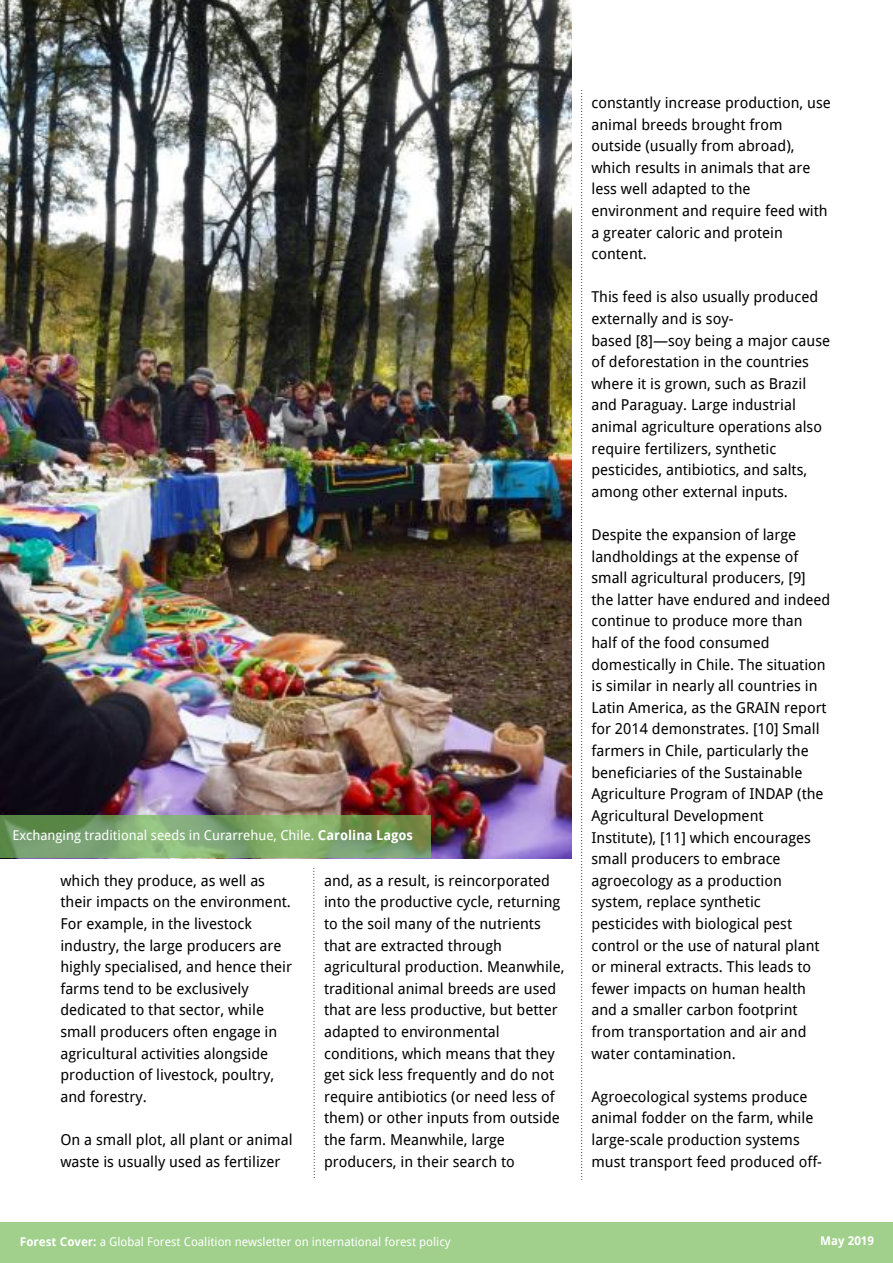
<style>
.page{position:relative;width:893px;height:1263px;background:#fff}
.page>*{position:absolute;margin:0;border:0;box-sizing:border-box;transform-origin:0 0}
.t1{font:15px/21.6px "Droid Sans";color:#000}
.t2{font:13.5px "Droid Sans";color:#fff}
.t3{font:12px "Droid Sans";color:#fff}
.t4{font:700 12px "Droid Sans";color:#fff}
.s1{font-weight:700}
</style>
<div class="page">
<div style="left:0;top:1223px;width:893px;height:40px;background:#a0d08b"></div>
<svg style="left:581px;top:90px;width:1px;height:1090px"></svg>
<img style="left:0;top:0;width:572px;height:859px">
<div style="left:0;top:814px;width:431px;height:43px;background:#78bd5a;opacity:.7"></div>
<svg style="left:313px;top:868px;width:2px;height:310px"></svg>
<p class="t2" style="left:12px;top:827px;width:402px">Exchanging traditional seeds in Curarrehue, Chile. <span class="s1">Carolina Lagos</span></p>
<p class="t1" style="left:60px;top:870px;width:233px">which they produce, as well as their impacts on the environment.<br>For example, in the livestock industry, the large producers are highly specialised, and hence their farms tend to be exclusively dedicated to that sector, while small producers often engage in agricultural activities alongside production of livestock, poultry, and forestry.</p>
<p class="t1" style="left:60px;top:1129px;width:234px">On a small plot, all plant or animal waste is usually used as fertilizer</p>
<p class="t1" style="left:324px;top:870px;width:242px">and, as a result, is reincorporated into the productive cycle, returning to the soil many of the nutrients that are extracted through agricultural production. Meanwhile, traditional animal breeds are used that are less productive, but better adapted to environmental conditions, which means that they get sick less frequently and do not require antibiotics (or need less of them) or other inputs from outside the farm. Meanwhile, large producers, in their search to</p>
<p class="t1" style="left:591px;top:92px;width:241px">constantly increase production, use animal breeds brought from outside (usually from abroad), which results in animals that are less well adapted to the environment and require feed with a greater caloric and protein content.</p>
<p class="t1" style="left:591px;top:286px;width:240px">This feed is also usually produced externally and is soy-<br>based [8]—soy being a major cause of deforestation in the countries where it is grown, such as Brazil and Paraguay. Large industrial animal agriculture operations also require fertilizers, synthetic pesticides, antibiotics, and salts, among other external inputs.</p>
<p class="t1" style="left:591px;top:524px;width:240px">Despite the expansion of large landholdings at the expense of small agricultural producers, [9] the latter have endured and indeed continue to produce more than half of the food consumed domestically in Chile. The situation is similar in nearly all countries in<br>Latin America, as the GRAIN report for 2014 demonstrates. [10] Small farmers in Chile, particularly the beneficiaries of the Sustainable<br>Agriculture Program of INDAP (the<br>Agricultural Development<br>Institute), [11] which encourages small producers to embrace agroecology as a production system, replace synthetic pesticides with biological pest control or the use of natural plant or mineral extracts. This leads to fewer impacts on human health and a smaller carbon footprint from transportation and air and water contamination.</p>
<p class="t1" style="left:591px;top:1086px;width:232px">Agroecological systems produce animal fodder on the farm, while large-scale production systems must transport feed produced off-</p>
<p class="t3" style="left:20px;top:1234px;width:432px"><span class="s1">Forest Cover:</span> a Global Forest Coalition newsletter on international forest policy</p>
<p class="t4" style="left:820px;top:1234px;width:55px">May 2019</p>
</div>
